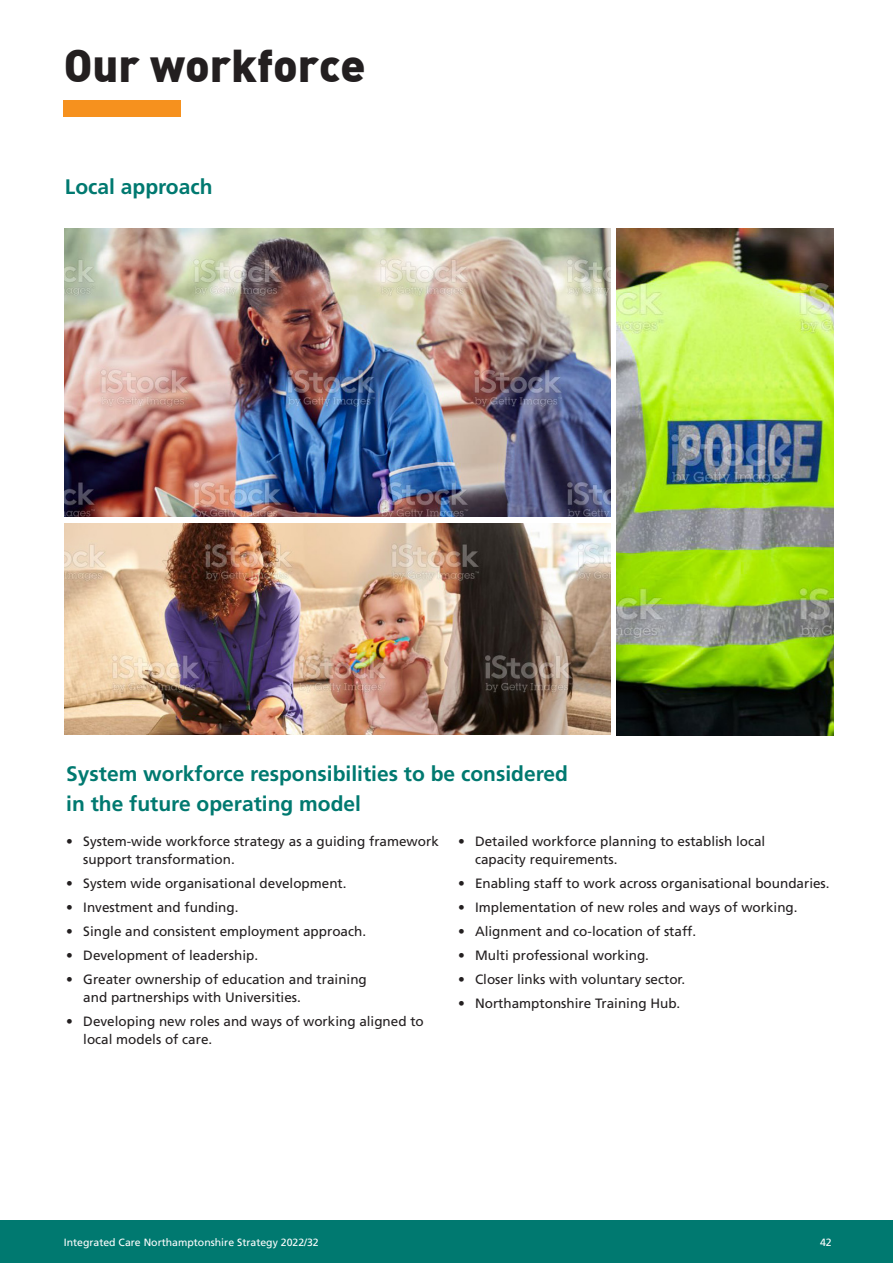
<style>
.page{position:relative;width:893px;height:1263px;background:#fff}
.page>*{position:absolute;margin:0;border:0;box-sizing:border-box;transform-origin:0 0}
.t1{font:900 45px "DIN";color:#231f20}
.t2{font:700 21px/30px "Frutiger LT Std";color:#007970}
.t3{font:13.5px/18px "Frutiger LT Std";color:#231f20}
.t4{font:10.5px "Frutiger LT Std";color:#fff}
</style>
<div class="page">
<div style="left:64px;top:100px;width:117px;height:16px;background:#f6911e"></div>
<div style="left:0;top:1220px;width:893px;height:43px;background:#007970"></div>
<img style="left:617px;top:228px;width:216px;height:508px">
<img style="left:65px;top:228px;width:545px;height:289px">
<img style="left:65px;top:523px;width:545px;height:211px">
<p class="t1" style="left:64px;top:35px;width:303px">Our workforce</p>
<p class="t2" style="left:65px;top:172px;width:149px">Local approach</p>
<p class="t2" style="left:66px;top:759px;width:503px">System workforce responsibilities to be considered in the future operating model</p>
<p class="t3" style="left:66px;top:832px;width:374px">• System-wide workforce strategy as a guiding framework</p>
<p class="t3" style="left:83px;top:850px;width:153px">support transformation.</p>
<p class="t3" style="left:66px;top:874px;width:282px">• System wide organisational development.</p>
<p class="t3" style="left:66px;top:898px;width:174px">• Investment and funding.</p>
<p class="t3" style="left:66px;top:922px;width:301px">• Single and consistent employment approach.</p>
<p class="t3" style="left:66px;top:946px;width:193px">• Development of leadership.</p>
<p class="t3" style="left:83px;top:970px;width:285px;text-indent:-17px">• Greater ownership of education and training and partnerships with Universities.</p>
<p class="t3" style="left:83px;top:1012px;width:342px;text-indent:-17px">• Developing new roles and ways of working aligned to local models of care.</p>
<p class="t3" style="left:475px;top:832px;width:292px;text-indent:-17px">• Detailed workforce planning to establish local capacity requirements.</p>
<p class="t3" style="left:458px;top:874px;width:373px">• Enabling staff to work across organisational boundaries.</p>
<p class="t3" style="left:458px;top:898px;width:341px">• Implementation of new roles and ways of working.</p>
<p class="t3" style="left:458px;top:922px;width:240px">• Alignment and co-location of staff.</p>
<p class="t3" style="left:458px;top:946px;width:193px">• Multi professional working.</p>
<p class="t3" style="left:458px;top:970px;width:229px">• Closer links with voluntary sector.</p>
<p class="t3" style="left:458px;top:994px;width:224px">• Northamptonshire Training Hub.</p>
<p class="t4" style="left:64px;top:1236px;width:257px">Integrated Care Northamptonshire Strategy 2022/32</p>
<p class="t4" style="left:820px;top:1236px;width:13px">42</p>
</div>
